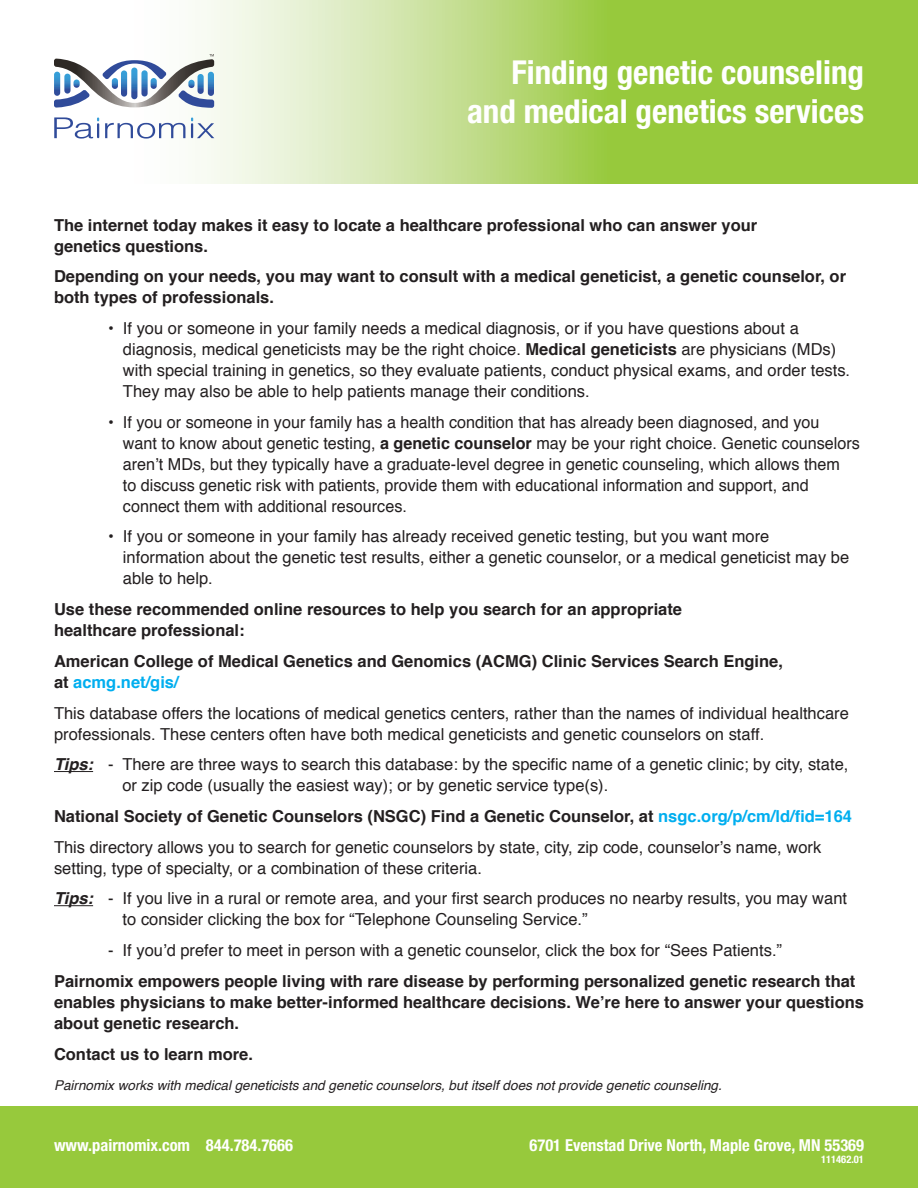
<style>
.page{position:relative;width:918px;height:1188px;background:#fff}
.page>*{position:absolute;margin:0;border:0;box-sizing:border-box;transform-origin:0 0}
.t1{font:700 condensed 33px/39px "Helvetica Neue LT Std";color:#fff;text-align:right}
.t2{font:16.5px/21px "Helvetica";color:#231f20}
.t3{font:700 16.5px/21px "Helvetica";color:#231f20}
.t4{font:700 condensed 16.5px "Helvetica Neue LT Std";color:#fff}
.t5{font:italic 13.5px "Helvetica";color:#231f20}
.t6{font:700 condensed 10.5px "Helvetica Neue";color:#fff}
.s1{font-weight:700}
.s2{color:#00aeef}
.s3{font-weight:700;font-style:italic}
.s4{font-weight:700;color:#00aeef}
</style>
<div class="page">
<svg style="left:125px;top:0;width:793px;height:184px;background:#bada7f"></svg>
<hr style="left:54px;top:771px;width:39px;height:1px;background:#231f20">
<hr style="left:54px;top:905px;width:39px;height:1px;background:#231f20">
<div style="left:0;top:1107px;width:918px;height:81px;background:#97c93c"></div>
<svg style="left:54px;top:54px;width:160px;height:54px"></svg>
<svg style="left:105px;top:123px;width:80px;height:16px"></svg>
<svg style="left:54px;top:117px;width:45px;height:22px"></svg>
<svg style="left:191px;top:117px;width:23px;height:21px"></svg>
<h1 class="t1" style="left:467px;top:52px;width:398px">Finding genetic counseling and medical genetics services</h1>
<p class="t3" style="left:54px;top:216px;width:705px">The internet today makes it easy to locate a healthcare professional who can answer your genetics questions.</p>
<p class="t3" style="left:54px;top:267px;width:794px">Depending on your needs, you may want to consult with a medical geneticist, a genetic counselor, or both types of professionals.</p>
<p class="t2" style="left:123px;top:319px;width:729px;text-indent:-15px">• If you or someone in your family needs a medical diagnosis, or if you have questions about a diagnosis, medical geneticists may be the right choice. <span class="s1">Medical geneticists</span> are physicians (MDs) with special training in genetics, so they evaluate patients, conduct physical exams, and order tests.<br>They may also be able to help patients manage their conditions.</p>
<p class="t2" style="left:123px;top:413px;width:738px;text-indent:-15px">• If you or someone in your family has a health condition that has already been diagnosed, and you<br>want to know about genetic testing, <span class="s1">a genetic counselor</span> may be your right choice. Genetic counselors aren’t MDs, but they typically have a graduate-level degree in genetic counseling, which allows them<br>to discuss genetic risk with patients, provide them with educational information and support, and connect them with additional resources.</p>
<p class="t2" style="left:123px;top:527px;width:728px;text-indent:-15px">• If you or someone in your family has already received genetic testing, but you want more information about the genetic test results, either a genetic counselor, or a medical geneticist may be able to help.</p>
<p class="t3" style="left:54px;top:600px;width:630px">Use these recommended online resources to help you search for an appropriate healthcare professional:</p>
<p class="t3" style="left:54px;top:652px;width:730px">American College of Medical Genetics and Genomics (ACMG) Clinic Services Search Engine, at <span class="s2">acmg.net/gis/</span></p>
<p class="t2" style="left:54px;top:704px;width:796px">This database offers the locations of medical genetics centers, rather than the names of individual healthcare professionals. These centers often have both medical geneticists and genetic counselors on staff.</p>
<p class="t2" style="left:122px;top:755px;width:728px;text-indent:-68px"><span class="s3">Tips:</span> - There are three ways to search this database: by the specific name of a genetic clinic; by city, state, or zip code (usually the easiest way); or by genetic service type(s).</p>
<p class="t2" style="left:54px;top:802px;width:800px;line-height:30.8px"><span class="s1">National Society of Genetic Counselors (NSGC) Find a Genetic Counselor, at</span> <span class="s4">nsgc.org/p/cm/ld/fid=164<br></span>This directory allows you to search for genetic counselors by state, city, zip code, counselor’s name, work</p>
<p class="t2" style="left:54px;top:854px;width:795px;line-height:30.8px">setting, type of specialty, or a combination of these criteria.<br><span class="s3">Tips:</span> - If you live in a rural or remote area, and your first search produces no nearby results, you may want</p>
<p class="t2" style="left:123px;top:911px;width:466px">to consider clicking the box for “Telephone Counseling Service.”</p>
<p class="t2" style="left:108px;top:941px;width:676px">- If you’d prefer to meet in person with a genetic counselor, click the box for “Sees Patients.”</p>
<p class="t3" style="left:54px;top:972px;width:812px">Pairnomix empowers people living with rare disease by performing personalized genetic research that enables physicians to make better-informed healthcare decisions. We’re here to answer your questions about genetic research.</p>
<p class="t3" style="left:54px;top:1045px;width:200px">Contact us to learn more.</p>
<p class="t5" style="left:54px;top:1080px;width:669px">Pairnomix works with medical geneticists and genetic counselors, but itself does not provide genetic counseling.</p>
<p class="t4" style="left:54px;top:1135px;width:241px">www.pairnomix.com 844.784.7666</p>
<p class="t4" style="left:530px;top:1135px;width:336px">6701 Evenstad Drive North, Maple Grove, MN 55369</p>
<p class="t6" style="left:821px;top:1153px;width:44px">111462.01</p>
</div>
